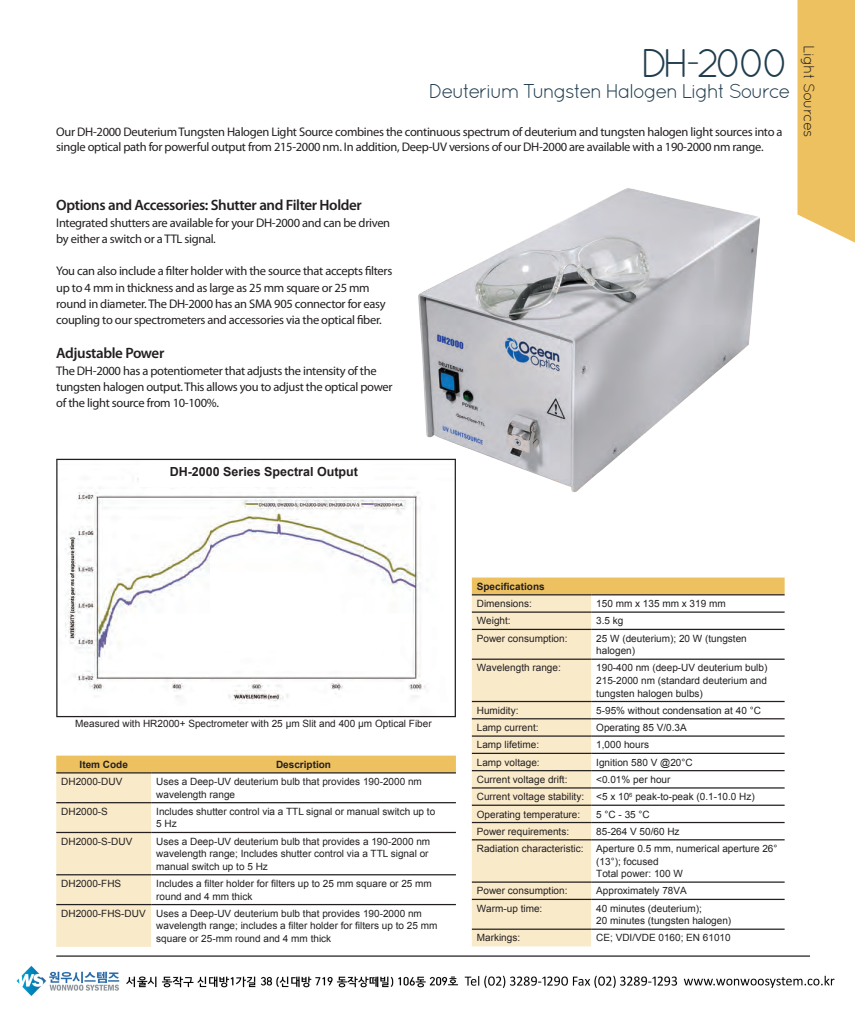
<style>
.page{position:relative;width:855px;height:1013px;background:#fff}
.page>*{position:absolute;margin:0;border:0;box-sizing:border-box;transform-origin:0 0}
.t1{font:40px "Quicksand";letter-spacing:-.125em;color:#203d4e}
.t2{font:20px "Quicksand";letter-spacing:-.075em;color:#203d4e}
.t3{font:600 15px "Myriad Pro";letter-spacing:-.025em;color:#231f20}
.t4{font:15px "Quicksand";letter-spacing:-.05em;color:#231f20}
.t5{font:12.5px/16.2px "Myriad Pro";letter-spacing:-.025em;color:#231f20}
.t6{font:700 12.5px "Arial";color:#231f20}
.t7{font:10px/12.5px "Arial";color:#231f20}
.t8{font:700 10px/17.2px "Arial";color:#231f20}
.s1{font-weight:400}
</style>
<div class="page">
<hr style="left:56px;top:955px;width:754px;height:1px;background:#231f20">
<div style="left:798px;top:0;width:57px;height:242px;background:#edc160"></div>
<img style="left:407px;top:188px;width:353px;height:304px">
<svg style="left:56px;top:755px;width:400px;height:191px;background:#f4ddab"></svg>
<svg style="left:151px;top:773px;width:305px;height:173px"></svg>
<hr style="left:56px;top:772px;width:95px;height:1px;background:#231f20">
<hr style="left:151px;top:772px;width:305px;height:1px;background:#231f20">
<hr style="left:56px;top:802px;width:95px;height:1px;background:#231f20">
<hr style="left:151px;top:802px;width:305px;height:1px;background:#231f20">
<hr style="left:56px;top:831px;width:95px;height:2px;background:#231f20">
<hr style="left:151px;top:831px;width:305px;height:2px;background:#231f20">
<hr style="left:56px;top:874px;width:95px;height:1px;background:#231f20">
<hr style="left:151px;top:874px;width:305px;height:1px;background:#231f20">
<hr style="left:56px;top:904px;width:95px;height:1px;background:#231f20">
<hr style="left:151px;top:904px;width:305px;height:1px;background:#231f20">
<img style="left:65px;top:461px;width:389px;height:243px">
<div style="left:56px;top:459px;width:400px;height:258px;border:1px solid #231f20"></div>
<div style="left:140px;top:462px;width:233px;height:25px;background:#fff"></div>
<div style="left:472px;top:577px;width:313px;height:17px;background:#edc160"></div>
<div style="left:472px;top:595px;width:119px;height:351px;background:#f9eaca"></div>
<svg style="left:591px;top:595px;width:194px;height:335px"></svg>
<hr style="left:472px;top:594px;width:119px;height:1px;background:#231f20">
<hr style="left:591px;top:594px;width:194px;height:1px;background:#231f20">
<hr style="left:472px;top:611px;width:119px;height:1px;background:#231f20">
<hr style="left:591px;top:611px;width:194px;height:1px;background:#231f20">
<hr style="left:472px;top:628px;width:119px;height:2px;background:#231f20">
<hr style="left:591px;top:628px;width:194px;height:2px;background:#231f20">
<hr style="left:472px;top:658px;width:119px;height:2px;background:#231f20">
<hr style="left:591px;top:658px;width:194px;height:2px;background:#231f20">
<hr style="left:472px;top:701px;width:119px;height:1px;background:#231f20">
<hr style="left:591px;top:701px;width:194px;height:1px;background:#231f20">
<hr style="left:472px;top:718px;width:119px;height:1px;background:#231f20">
<hr style="left:591px;top:718px;width:194px;height:1px;background:#231f20">
<hr style="left:472px;top:735px;width:119px;height:1px;background:#231f20">
<hr style="left:591px;top:735px;width:194px;height:1px;background:#231f20">
<hr style="left:472px;top:752px;width:119px;height:2px;background:#231f20">
<hr style="left:591px;top:752px;width:194px;height:2px;background:#231f20">
<hr style="left:472px;top:770px;width:119px;height:1px;background:#231f20">
<hr style="left:591px;top:770px;width:194px;height:1px;background:#231f20">
<hr style="left:472px;top:787px;width:119px;height:1px;background:#231f20">
<hr style="left:591px;top:787px;width:194px;height:1px;background:#231f20">
<hr style="left:472px;top:804px;width:119px;height:1px;background:#231f20">
<hr style="left:591px;top:804px;width:194px;height:1px;background:#231f20">
<hr style="left:472px;top:821px;width:119px;height:2px;background:#231f20">
<hr style="left:591px;top:821px;width:194px;height:2px;background:#231f20">
<hr style="left:472px;top:839px;width:119px;height:1px;background:#231f20">
<hr style="left:591px;top:839px;width:194px;height:1px;background:#231f20">
<hr style="left:472px;top:881px;width:119px;height:1px;background:#231f20">
<hr style="left:591px;top:881px;width:194px;height:1px;background:#231f20">
<hr style="left:472px;top:898px;width:119px;height:2px;background:#231f20">
<hr style="left:591px;top:898px;width:194px;height:2px;background:#231f20">
<hr style="left:472px;top:928px;width:119px;height:1px;background:#231f20">
<hr style="left:591px;top:928px;width:194px;height:1px;background:#231f20">
<img style="left:16px;top:965px;width:819px;height:31px">
<p class="t1" style="left:640px;top:40px;width:152px">DH-2000</p>
<p class="t2" style="left:428px;top:79px;width:364px">Deuterium Tungsten Halogen Light Source</p>
<p class="t5" style="left:56px;top:124px;width:728px;line-height:15px">Our DH-2000 Deuterium Tungsten Halogen Light Source combines the continuous spectrum of deuterium and tungsten halogen light sources into a single optical path for powerful output from 215-2000 nm. In addition, Deep-UV versions of our DH-2000 are available with a 190-2000 nm range.</p>
<p class="t4" style="left:818px;top:45px;width:94px;rotate:90deg">Light Sources</p>
<p class="t3" style="left:56px;top:196px;width:307px">Options and Accessories: Shutter and Filter Holder</p>
<p class="t5" style="left:56px;top:214px;width:335px">Integrated shutters are available for your DH-2000 and can be driven by either a switch or a TTL signal.</p>
<p class="t5" style="left:56px;top:263px;width:338px">You can also include a filter holder with the source that accepts filters up to 4 mm in thickness and as large as 25 mm square or 25 mm round in diameter. The DH-2000 has an SMA 905 connector for easy coupling to our spectrometers and accessories via the optical fiber.</p>
<p class="t3" style="left:56px;top:344px;width:110px">Adjustable Power</p>
<p class="t5" style="left:56px;top:362px;width:338px">The DH-2000 has a potentiometer that adjusts the intensity of the tungsten halogen output. This allows you to adjust the optical power of the light source from 10-100%.</p>
<p class="t6" style="left:170px;top:463px;width:190px">DH-2000 Series Spectral Output</p>
<p class="t7" style="left:75px;top:717px;width:358px">Measured with HR2000+ Spectrometer with 25 µm Slit and 400 µm Optical Fiber</p>
<p class="t8" style="left:80px;top:756px;width:50px">Item Code</p>
<p class="t8" style="left:276px;top:756px;width:57px">Description</p>
<p class="t7" style="left:61px;top:775px;width:63px">DH2000-DUV</p>
<p class="t7" style="left:156px;top:775px;width:267px">Uses a Deep-UV deuterium bulb that provides 190-2000 nm wavelength range</p>
<p class="t7" style="left:61px;top:805px;width:48px">DH2000-S</p>
<p class="t7" style="left:156px;top:805px;width:281px">Includes shutter control via a TTL signal or manual switch up to<br>5 Hz</p>
<p class="t7" style="left:61px;top:835px;width:73px">DH2000-S-DUV</p>
<p class="t7" style="left:156px;top:835px;width:276px">Uses a Deep-UV deuterium bulb that provides a 190-2000 nm wavelength range; Includes shutter control via a TTL signal or manual switch up to 5 Hz</p>
<p class="t7" style="left:61px;top:877px;width:62px">DH2000-FHS</p>
<p class="t7" style="left:156px;top:877px;width:277px">Includes a filter holder for filters up to 25 mm square or 25 mm round and 4 mm thick</p>
<p class="t7" style="left:156px;top:907px;width:283px;text-indent:-95px">DH2000-FHS-DUV Uses a Deep-UV deuterium bulb that provides 190-2000 nm wavelength range; includes a filter holder for filters up to 25 mm square or 25-mm round and 4 mm thick</p>
<p class="t8" style="left:477px;top:578px;width:69px">Specifications<br><span class="s1">Dimensions:</span></p>
<p class="t7" style="left:596px;top:597px;width:131px">150 mm x 135 mm x 319 mm</p>
<p class="t7" style="left:477px;top:614px;width:35px">Weight:</p>
<p class="t7" style="left:596px;top:614px;width:29px">3.5 kg</p>
<p class="t7" style="left:477px;top:632px;width:92px">Power consumption:</p>
<p class="t7" style="left:596px;top:632px;width:152px">25 W (deuterium); 20 W (tungsten halogen)</p>
<p class="t7" style="left:477px;top:662px;width:85px">Wavelength range:</p>
<p class="t7" style="left:596px;top:662px;width:173px;text-align:justify">190-400 nm (deep-UV deuterium bulb)<br>215-2000 nm (standard deuterium and tungsten halogen bulbs)</p>
<p class="t7" style="left:477px;top:704px;width:43px">Humidity:</p>
<p class="t7" style="left:596px;top:704px;width:166px">5-95% without condensation at 40 °C</p>
<p class="t7" style="left:477px;top:721px;width:63px">Lamp current:</p>
<p class="t7" style="left:596px;top:721px;width:92px">Operating 85 V/0.3A</p>
<p class="t7" style="left:477px;top:738px;width:64px">Lamp lifetime:</p>
<p class="t7" style="left:596px;top:738px;width:54px">1,000 hours</p>
<p class="t7" style="left:477px;top:756px;width:64px">Lamp voltage:</p>
<p class="t7" style="left:596px;top:756px;width:98px">Ignition 580 V @20°C</p>
<p class="t7" style="left:477px;top:773px;width:92px">Current voltage drift:</p>
<p class="t7" style="left:477px;top:771px;width:279px;line-height:17.2px;text-indent:119px">&lt;0.01% per hour<br>Current voltage stability: &lt;5 x 10<sup>6</sup> peak-to-peak (0.1-10.0 Hz)<br>Operating temperature:</p>
<p class="t7" style="left:596px;top:807px;width:55px">5 °C - 35 °C</p>
<p class="t7" style="left:477px;top:825px;width:94px">Power requirements:</p>
<p class="t7" style="left:596px;top:825px;width:85px">85-264 V 50/60 Hz</p>
<p class="t7" style="left:477px;top:842px;width:108px">Radiation characteristic:</p>
<p class="t7" style="left:596px;top:842px;width:183px">Aperture 0.5 mm, numerical aperture 26° (13°); focused<br>Total power: 100 W</p>
<p class="t7" style="left:477px;top:884px;width:92px">Power consumption:</p>
<p class="t7" style="left:596px;top:884px;width:92px">Approximately 78VA</p>
<p class="t7" style="left:477px;top:902px;width:67px">Warm-up time:</p>
<p class="t7" style="left:596px;top:902px;width:137px">40 minutes (deuterium);<br>20 minutes (tungsten halogen)</p>
<p class="t7" style="left:477px;top:931px;width:45px">Markings:</p>
<p class="t7" style="left:596px;top:931px;width:136px">CE; VDI/VDE 0160; EN 61010</p>
</div>
